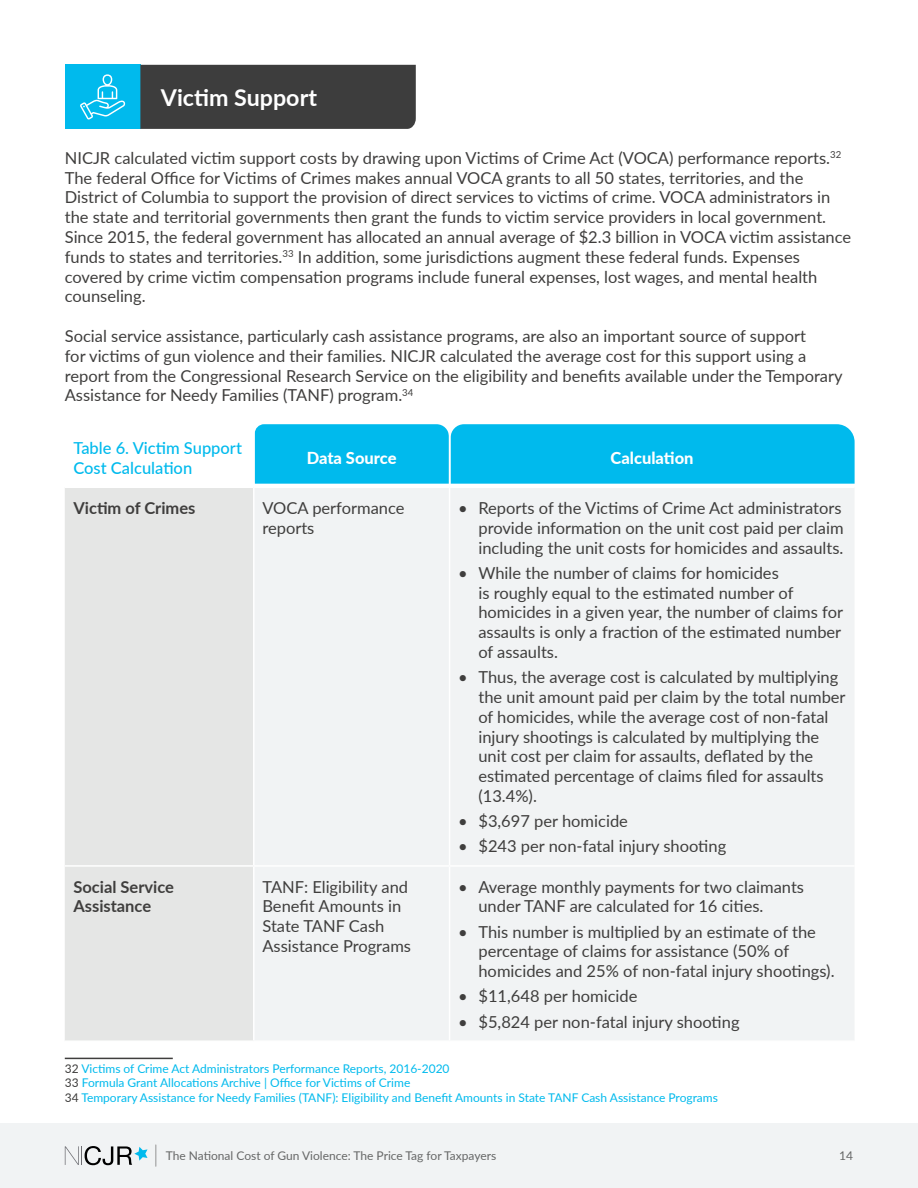
<style>
.page{position:relative;width:918px;height:1188px;background:#fff}
.page>*{position:absolute;margin:0;border:0;box-sizing:border-box;transform-origin:0 0}
.t1{font:700 23.25px "Lato";color:#fff}
.t2{font:16.5px/19.8px "Lato";color:#3f3e3d}
.t3{font:700 16.5px/19.8px "Lato";color:#3f3e3d}
.t4{font:500 16.5px/19.8px "Lato";color:#00baed}
.t5{font:800 16.5px "Lato";color:#fff}
.t6{font:12px/14.4px "Lato";color:#00baed}
.t7{font:12px "Lato";color:#666767}
.s1{color:#3f3e3d}
</style>
<div class="page">
<div style="left:0;top:1123px;width:918px;height:65px;background:#f1f3f4"></div>
<hr style="left:155px;top:1145px;width:2px;height:21px;background:#b3b3b3">
<svg style="left:65px;top:1146px;width:83px;height:19px"></svg>
<div style="left:255px;top:424px;width:600px;height:60px;background:#00baed"></div>
<div style="left:65px;top:488px;width:188px;height:552px;background:#e5e6e5"></div>
<div style="left:255px;top:488px;width:599px;height:552px;background:#f1f3f4"></div>
<hr style="left:449px;top:427px;width:1px;height:60px;background:#fff">
<hr style="left:449px;top:488px;width:1px;height:377px;background:#fff">
<hr style="left:65px;top:865px;width:189px;height:2px;background:#fff">
<hr style="left:254px;top:865px;width:196px;height:2px;background:#fff">
<hr style="left:450px;top:865px;width:405px;height:2px;background:#fff">
<hr style="left:449px;top:867px;width:1px;height:173px;background:#fff">
<hr style="left:65px;top:1058px;width:108px;height:1px;background:#3f3e3d">
<div style="left:65px;top:65px;width:75px;height:64px;background:#00baed"></div>
<div style="left:140px;top:65px;width:276px;height:64px;background:#3d3d3d"></div>
<svg style="left:80px;top:74px;width:46px;height:46px"></svg>
<h1 class="t1" style="left:161px;top:80px;width:158px">Victim Support</h1>
<p class="t2" style="left:65px;top:147px;width:788px">NICJR calculated victim support costs by drawing upon Victims of Crime Act (VOCA) performance reports.<sup>32<br></sup>The federal Office for Victims of Crimes makes annual VOCA grants to all 50 states, territories, and the District of Columbia to support the provision of direct services to victims of crime. VOCA administrators in the state and territorial governments then grant the funds to victim service providers in local government.<br>Since 2015, the federal government has allocated an annual average of $2.3 billion in VOCA victim assistance funds to states and territories.<sup>33</sup> In addition, some jurisdictions augment these federal funds. Expenses covered by crime victim compensation programs include funeral expenses, lost wages, and mental health counseling.</p>
<p class="t2" style="left:65px;top:325px;width:779px">Social service assistance, particularly cash assistance programs, are also an important source of support<br>for victims of gun violence and their families. NICJR calculated the average cost for this support using a report from the Congressional Research Service on the eligibility and benefits available under the Temporary Assistance for Needy Families (TANF) program.<sup>34</sup></p>
<p class="t4" style="left:73px;top:437px;width:170px">Table 6. Victim Support<br>Cost Calculation</p>
<p class="t5" style="left:307px;top:446px;width:91px">Data Source</p>
<p class="t5" style="left:611px;top:446px;width:85px">Calculation</p>
<p class="t3" style="left:73px;top:497px;width:124px">Victim of Crimes</p>
<p class="t2" style="left:262px;top:497px;width:144px">VOCA performance reports</p>
<p class="t2" style="left:478px;top:497px;width:367px;text-indent:-20px">• Reports of the Victims of Crime Act administrators provide information on the unit cost paid per claim including the unit costs for homicides and assaults.</p>
<p class="t2" style="left:478px;top:562px;width:366px;text-indent:-20px">• While the number of claims for homicides<br>is roughly equal to the estimated number of homicides in a given year, the number of claims for assaults is only a fraction of the estimated number of assaults.</p>
<p class="t2" style="left:478px;top:667px;width:369px;text-indent:-20px">• Thus, the average cost is calculated by multiplying the unit amount paid per claim by the total number of homicides, while the average cost of non-fatal injury shootings is calculated by multiplying the unit cost per claim for assaults, deflated by the estimated percentage of claims filed for assaults (13.4%).</p>
<p class="t2" style="left:458px;top:811px;width:171px">• $3,697 per homicide</p>
<p class="t2" style="left:458px;top:836px;width:270px">• $243 per non-fatal injury shooting</p>
<p class="t3" style="left:73px;top:876px;width:102px">Social Service<br>Assistance</p>
<p class="t2" style="left:262px;top:876px;width:150px">TANF: Eligibility and<br>Benefit Amounts in<br>State TANF Cash<br>Assistance Programs</p>
<p class="t2" style="left:478px;top:876px;width:327px;text-indent:-20px">• Average monthly payments for two claimants under TANF are calculated for 16 cities.</p>
<p class="t2" style="left:478px;top:921px;width:358px;text-indent:-20px">• This number is multiplied by an estimate of the percentage of claims for assistance (50% of homicides and 25% of non-fatal injury shootings).</p>
<p class="t2" style="left:458px;top:986px;width:181px">• $11,648 per homicide</p>
<p class="t2" style="left:458px;top:1011px;width:283px">• $5,824 per non-fatal injury shooting</p>
<p class="t6" style="left:65px;top:1061px;width:655px"><span class="s1">32</span> Victims of Crime Act Administrators Performance Reports, 2016-2020<br><span class="s1">33</span> Formula Grant Allocations Archive | Office for Victims of Crime<br><span class="s1">34</span> Temporary Assistance for Needy Families (TANF): Eligibility and Benefit Amounts in State TANF Cash Assistance Programs</p>
<p class="t7" style="left:166px;top:1147px;width:332px">The National Cost of Gun Violence: The Price Tag for Taxpayers</p>
<p class="t7" style="left:839px;top:1147px;width:15px">14</p>
</div>
